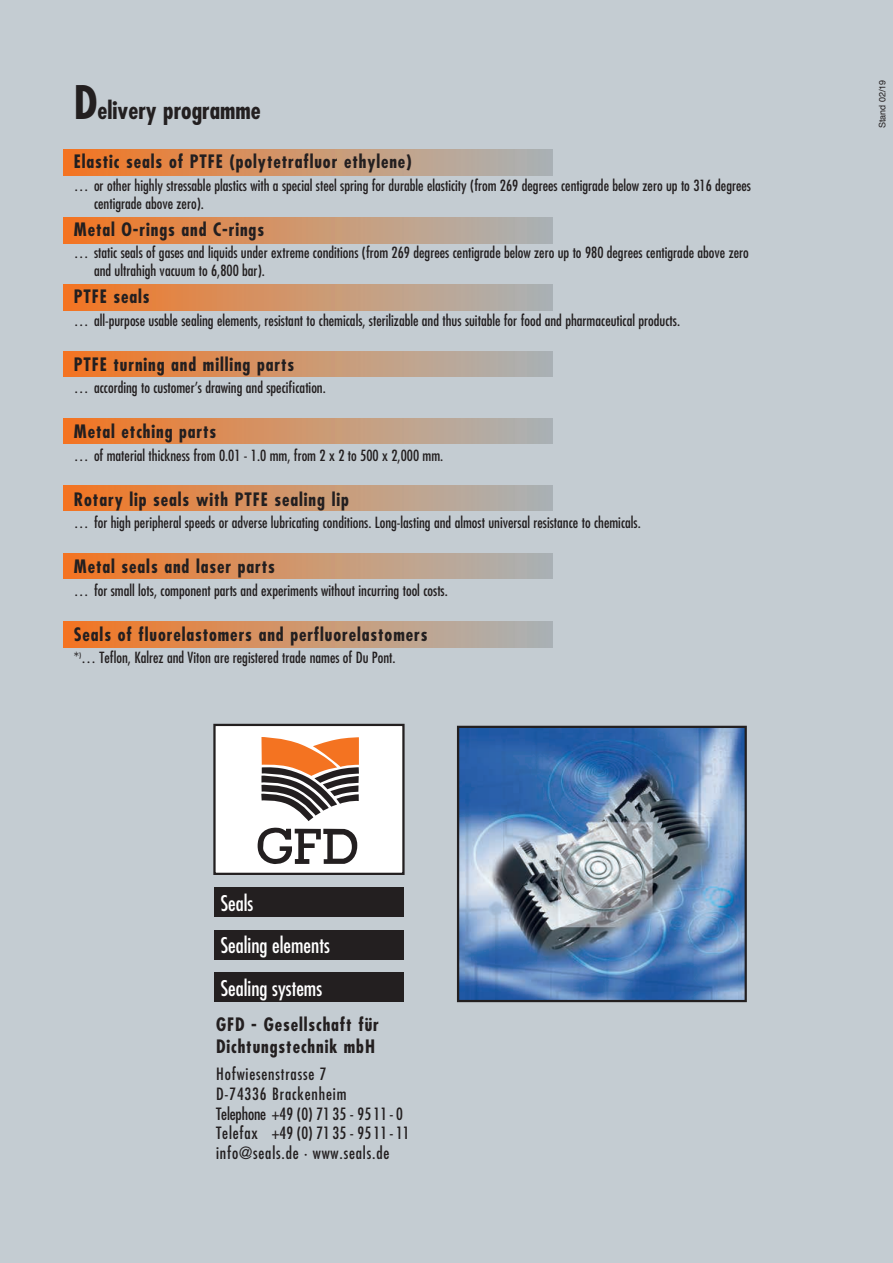
<style>
.page{position:relative;width:893px;height:1263px;background:#c4ccd2}
.page>*{position:absolute;margin:0;border:0;box-sizing:border-box;transform-origin:0 0}
.t1{font:700 condensed 24px "Futura";color:#231f20}
.t2{font:condensed 21px "Futura";color:#fff}
.t3{font:700 condensed 18px "Futura";letter-spacing:.05em;color:#231f20}
.t4{font:condensed 16.5px "Futura";letter-spacing:.05em;color:#231f20}
.t5{font:condensed 16.5px "Futura";letter-spacing:-.01em;color:#231f20}
.t6{font:condensed 15px "Futura";color:#231f20}
.t7{font:9px "Helvetica";color:#231f20}
.s1{font-size:45px}
</style>
<div class="page">
<div style="left:214px;top:725px;width:189px;height:149px;background:#fff"></div>
<div style="left:213px;top:724px;width:192px;height:151px;border:2px solid #231f20"></div>
<svg style="left:261px;top:737px;width:98px;height:84px"></svg>
<svg style="left:258px;top:827px;width:99px;height:37px"></svg>
<img style="left:460px;top:729px;width:284px;height:270px">
<div style="left:457px;top:726px;width:290px;height:276px;border:2px solid #231f20"></div>
<div style="left:64px;top:150px;width:489px;height:25px;background:linear-gradient(to right,#f37725,#aab5b9)"></div>
<div style="left:64px;top:218px;width:489px;height:25px;background:linear-gradient(to right,#f37725,#aab5b9)"></div>
<div style="left:64px;top:285px;width:489px;height:25px;background:linear-gradient(to right,#f37725,#aab5b9)"></div>
<div style="left:64px;top:351px;width:489px;height:26px;background:linear-gradient(to right,#f37725,#aab5b9)"></div>
<div style="left:64px;top:418px;width:489px;height:26px;background:linear-gradient(to right,#f37725,#aab5b9)"></div>
<div style="left:64px;top:485px;width:489px;height:25px;background:linear-gradient(to right,#f37725,#aab5b9)"></div>
<div style="left:64px;top:553px;width:489px;height:26px;background:linear-gradient(to right,#f37725,#aab5b9)"></div>
<div style="left:64px;top:622px;width:489px;height:25px;background:linear-gradient(to right,#f37725,#aab5b9)"></div>
<div style="left:215px;top:887px;width:189px;height:30px;background:#231f20"></div>
<div style="left:215px;top:930px;width:189px;height:30px;background:#231f20"></div>
<div style="left:215px;top:972px;width:189px;height:30px;background:#231f20"></div>
<p class="t1" style="left:74px;top:95px;width:188px"><span class="s1">D</span>elivery programme</p>
<p class="t3" style="left:74px;top:151px;width:339px">Elastic seals of PTFE (polytetrafluor ethylene)</p>
<p class="t6" style="left:74px;top:176px;width:679px">… or other highly stressable plastics with a special steel spring for durable elasticity (from 269 degrees centigrade below zero up to 316 degrees</p>
<p class="t6" style="left:94px;top:194px;width:111px">centigrade above zero).</p>
<p class="t3" style="left:74px;top:218px;width:192px">Metal O-rings and C-rings</p>
<p class="t6" style="left:74px;top:244px;width:676px">… static seals of gases and liquids under extreme conditions (from 269 degrees centigrade below zero up to 980 degrees centigrade above zero</p>
<p class="t6" style="left:94px;top:262px;width:172px">and ultrahigh vacuum to 6,800 bar).</p>
<p class="t3" style="left:74px;top:286px;width:77px">PTFE seals</p>
<p class="t6" style="left:74px;top:311px;width:608px">… all-purpose usable sealing elements, resistant to chemicals, sterilizable and thus suitable for food and pharmaceutical products.</p>
<p class="t3" style="left:74px;top:353px;width:222px">PTFE turning and milling parts</p>
<p class="t6" style="left:74px;top:379px;width:254px">… according to customer’s drawing and specification.</p>
<p class="t3" style="left:74px;top:421px;width:144px">Metal etching parts</p>
<p class="t6" style="left:74px;top:446px;width:371px">… of material thickness from 0.01 - 1.0 mm, from 2 x 2 to 500 x 2,000 mm.</p>
<p class="t3" style="left:74px;top:488px;width:277px">Rotary lip seals with PTFE sealing lip</p>
<p class="t6" style="left:74px;top:514px;width:568px">… for high peripheral speeds or adverse lubricating conditions. Long-lasting and almost universal resistance to chemicals.</p>
<p class="t3" style="left:74px;top:556px;width:203px">Metal seals and laser parts</p>
<p class="t6" style="left:74px;top:581px;width:376px">… for small lots, component parts and experiments without incurring tool costs.</p>
<p class="t3" style="left:74px;top:623px;width:355px">Seals of fluorelastomers and perfluorelastomers</p>
<p class="t6" style="left:74px;top:649px;width:323px">*<sup>)</sup>… Teflon, Kalrez and Viton are registered trade names of Du Pont.</p>
<p class="t2" style="left:221px;top:890px;width:34px">Seals</p>
<p class="t2" style="left:221px;top:933px;width:110px">Sealing elements</p>
<p class="t2" style="left:221px;top:975px;width:103px">Sealing systems</p>
<p class="t3" style="left:216px;top:1013px;width:164px">GFD - Gesellschaft für</p>
<p class="t3" style="left:216px;top:1035px;width:160px">Dichtungstechnik mbH</p>
<p class="t4" style="left:216px;top:1064px;width:112px">Hofwiesenstrasse 7</p>
<p class="t4" style="left:216px;top:1084px;width:132px">D-74336 Brackenheim</p>
<p class="t5" style="left:216px;top:1103px;width:188px">Telephone +49 (0) 71 35 - 95 11- 0</p>
<p class="t4" style="left:216px;top:1123px;width:195px">Telefax +49 (0) 7135 - 9511-11</p>
<p class="t4" style="left:216px;top:1143px;width:175px">info@seals.de · www.seals.de</p>
<p class="t7" style="left:875px;top:128px;width:50px;rotate:-90deg">Stand 02/19</p>
</div>
